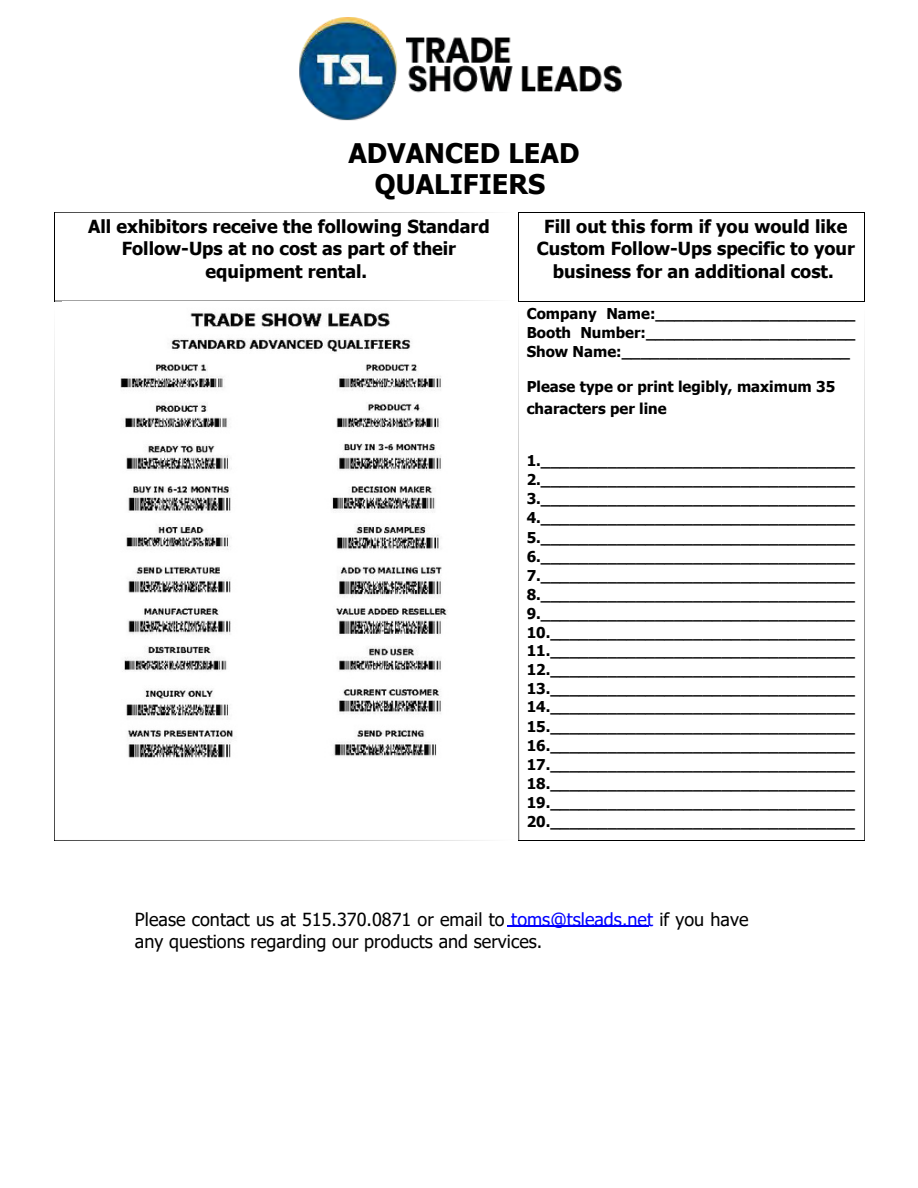
<style>
.page{position:relative;width:918px;height:1188px;background:#fff}
.page>*{position:absolute;margin:0;border:0;box-sizing:border-box;transform-origin:0 0}
.t1{font:700 27px/31.5px "Tahoma";letter-spacing:.005em;color:#000;text-align:center}
.t2{font:700 18px/22.5px "Tahoma";color:#000;text-align:center}
.t3{font:18px/21.3px "Tahoma";color:#000}
.t4{font:700 15px/19.2px "Tahoma";color:#000;text-align:justify}
.s1{color:#00f}
</style>
<div class="page">
<svg style="left:54px;top:212px;width:465px;height:1px"></svg>
<hr style="left:519px;top:212px;width:345px;height:1px;background:#000">
<hr style="left:54px;top:213px;width:1px;height:88px;background:#000">
<hr style="left:518px;top:213px;width:1px;height:88px;background:#000">
<hr style="left:864px;top:213px;width:1px;height:88px;background:#000">
<hr style="left:519px;top:301px;width:345px;height:1px;background:#000">
<svg style="left:54px;top:301px;width:465px;height:540px"></svg>
<hr style="left:519px;top:840px;width:345px;height:1px;background:#000">
<svg style="left:864px;top:301px;width:1px;height:540px"></svg>
<img style="left:299px;top:18px;width:323px;height:102px">
<img style="left:63px;top:301px;width:445px;height:525px">
<hr style="left:507px;top:926px;width:142px;height:1px;background:#00f">
<p class="t1" style="left:348px;top:136px;width:233px">ADVANCED LEAD<br>QUALIFIERS</p>
<h2 class="t2" style="left:88px;top:214px;width:403px">All exhibitors receive the following Standard<br>Follow-Ups at no cost as part of their equipment rental.</h2>
<p class="t2" style="left:537px;top:214px;width:319px">Fill out this form if you would like<br>Custom Follow-Ups specific to your business for an additional cost.</p>
<p class="t4" style="left:527px;top:303px;width:330px">Company Name:_____________________ Booth Number:______________________ Show Name:________________________</p>
<p class="t4" style="left:527px;top:376px;width:310px">Please type or print legibly, maximum 35</p>
<p class="t4" style="left:527px;top:399px;width:142px">characters per line</p>
<p class="t4" style="left:527px;top:451px;width:330px">1._________________________________ 2._________________________________ 3._________________________________ 4._________________________________ 5._________________________________ 6._________________________________ 7._________________________________ 8._________________________________ 9._________________________________ 10.________________________________</p>
<p class="t4" style="left:527px;top:641px;width:330px">11.________________________________</p>
<p class="t4" style="left:527px;top:660px;width:330px">12.________________________________</p>
<p class="t4" style="left:527px;top:679px;width:330px">13.________________________________</p>
<p class="t4" style="left:527px;top:697px;width:330px">14.________________________________ 15.________________________________ 16.________________________________ 17.________________________________ 18.________________________________ 19.________________________________ 20.________________________________</p>
<h2 class="t3" style="left:135px;top:908px;width:615px">Please contact us at 515.370.0871 or email to <span class="s1">toms@tsleads.net</span> if you have any questions regarding our products and services.</h2>
</div>
